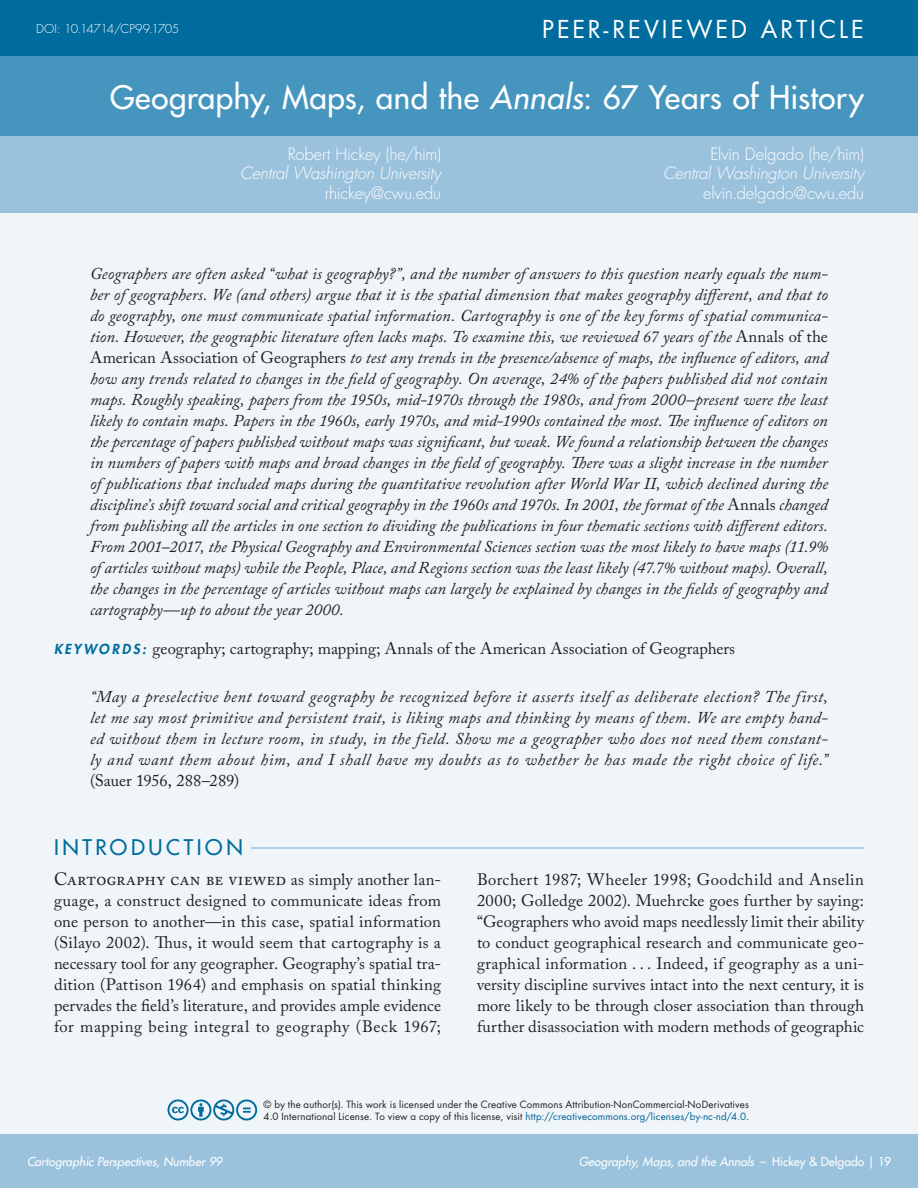
<style>
.page{position:relative;width:918px;height:1188px;background:#fff}
.page>*{position:absolute;margin:0;border:0;box-sizing:border-box;transform-origin:0 0}
.Article_Title{font:500 31.5px "Futura Std";letter-spacing:.01em;color:#fff}
.t1{font:24px "Futura Std";letter-spacing:.12em;color:#fff}
.Greater_Header{font:500 21px "Futura Std";letter-spacing:.17em;color:#006b9d}
.Main_Body_Text{font:18px "Adobe Caslon Pro";letter-spacing:.01em;color:#231f20}
.Abstract{font:italic 16.5px/21px "Adobe Caslon Pro";letter-spacing:.02em;color:#231f20;text-align:justify}
.Main_Body_Text-2{font:16.5px/21px "Adobe Caslon Pro";letter-spacing:.02em;color:#231f20;text-align:justify}
.Keywords{font:16.5px "Adobe Caslon Pro";letter-spacing:.02em;color:#231f20}
.Article_Author{font:300 16.5px "Futura Std";letter-spacing:-.005em;color:#fff}
.Article_Author-2{font:italic 300 16.5px "Futura Std";letter-spacing:-.015em;color:#fff}
.t2{font:italic 500 12px "Futura Std";letter-spacing:.005em;color:#fff}
.Article_Author-3{font:300 12px "Futura Std";letter-spacing:-.025em;color:#fff}
.t3{font:9.75px/12.8px "Futura Std";letter-spacing:.015em;color:#231f20}
.s1{font-style:italic}
.s2{font-style:normal}
.s3{font-family:"Futura Std";font-weight:800;font-style:italic;font-size:13.5px;color:#006b9d}
.s4{font-size:16.5px}
.s5{color:#006295}
</style>
<div class="page">
<div style="left:0;top:1134px;width:918px;height:54px;background:#9bc2dc"></div>
<div style="left:0;top:0;width:918px;height:1134px;background:#eff5f9"></div>
<div style="left:0;top:56px;width:918px;height:80px;background:#4595be"></div>
<div style="left:0;top:136px;width:918px;height:77px;background:#9bc2dc"></div>
<div style="left:0;top:0;width:918px;height:56px;background:#006b9d"></div>
<hr style="left:54px;top:847px;width:810px;height:2px;background:#9bc2dc">
<hr style="left:54px;top:847px;width:197px;height:3px;background:#eff5f9">
<svg style="left:168px;top:1099px;width:89px;height:22px"></svg>
<p class="Article_Author-3" style="left:36px;top:21px;width:145px">DOI: 10.14714/CP99.1705</p>
<p class="t1" style="left:542px;top:14px;width:323px">PEER-REVIEWED ARTICLE</p>
<p class="Article_Title" style="left:110px;top:77px;width:755px">Geography, Maps, and the <span class="s1">Annals</span>: 67 Years of History</p>
<p class="Article_Author" style="left:288px;top:144px;width:155px">Robert Hickey (he/him)</p>
<p class="Article_Author-2" style="left:240px;top:163px;width:202px">Central Washington University</p>
<p class="Article_Author" style="left:325px;top:183px;width:118px">rhickey@cwu.edu</p>
<p class="Article_Author" style="left:710px;top:144px;width:155px">Elvin Delgado (he/him)</p>
<p class="Article_Author-2" style="left:663px;top:163px;width:202px">Central Washington University</p>
<p class="Article_Author" style="left:703px;top:183px;width:162px">elvin.delgado@cwu.edu</p>
<p class="Abstract" style="left:90px;top:263px;width:740px">Geographers are often asked “what is geography?”, and the number of answers to this question nearly equals the num&shy;ber of geographers. We (and others) argue that it is the spatial dimension that makes geography different, and that to do geography, one must communicate spatial information. Cartography is one of the key forms of spatial communica&shy;tion. However, the geographic literature often lacks maps. To examine this, we reviewed 67 years of the <span class="s2">Annals of the American Association of Geographers</span> to test any trends in the presence/absence of maps, the influence of editors, and how any trends related to changes in the field of geography. On average, 24% of the papers published did not contain maps. Roughly speaking, papers from the 1950s, mid-1970s through the 1980s, and from 2000–present were the least likely to contain maps. Papers in the 1960s, early 1970s, and mid-1990s contained the most. The influence of editors on the percentage of papers published without maps was significant, but weak. We found a relationship between the changes in numbers of papers with maps and broad changes in the field of geography. There was a slight increase in the number of publications that included maps during the quantitative revolution after World War II, which declined during the discipline’s shift toward social and critical geography in the 1960s and 1970s. In 2001, the format of the <span class="s2">Annals</span> changed from publishing all the articles in one section to dividing the publications in four thematic sections with different editors.<br>From 2001–2017, the Physical Geography and Environmental Sciences section was the most likely to have maps (11.9% of articles without maps) while the People, Place, and Regions section was the least likely (47.7% without maps). Overall, the changes in the percentage of articles without maps can largely be explained by changes in the fields of geography and cartography—up to about the year 2000.</p>
<p class="Keywords" style="left:54px;top:638px;width:683px"><span class="s3">KEY WO R D S :</span> geography; cartography; mapping; Annals of the American Association of Geographers</p>
<p class="Abstract" style="left:90px;top:686px;width:740px">“May a preselective bent toward geography be recognized before it asserts itself as deliberate election? The first, let me say most primitive and persistent trait, is liking maps and thinking by means of them. We are empty hand&shy;ed without them in lecture room, in study, in the field. Show me a geographer who does not need them constant&shy;ly and want them about him, and I shall have my doubts as to whether he has made the right choice of life.” <span class="s2">(Sauer 1956, 288–289)</span></p>
<p class="Greater_Header" style="left:54px;top:834px;width:190px">INTRODUCTION</p>
<p class="Main_Body_Text" style="left:54px;top:868px;width:389px">Cartography can be viewed <span class="s4">as simply another lan-</span></p>
<p class="Main_Body_Text-2" style="left:54px;top:890px;width:389px">guage, a construct designed to communicate ideas from one person to another—in this case, spatial information (Silayo 2002). Thus, it would seem that cartography is a necessary tool for any geographer. Geography’s spatial tra&shy;dition (Pattison 1964) and emphasis on spatial thinking pervades the field’s literature, and provides ample evidence for mapping being integral to geography (Beck 1967;</p>
<p class="Main_Body_Text-2" style="left:477px;top:869px;width:389px">Borchert 1987; Wheeler 1998; Goodchild and Anselin 2000; Golledge 2002). Muehrcke goes further by saying: “Geographers who avoid maps needlessly limit their ability to conduct geographical research and communicate geo&shy;graphical information . . . Indeed, if geography as a uni&shy;versity discipline survives intact into the next century, it is more likely to be through closer association than through further disassociation with modern methods of geographic</p>
<p class="t2" style="left:27px;top:1154px;width:197px">Cartographic Perspectives, Number 99</p>
<p class="t3" style="left:264px;top:1098px;width:487px">© by the author(s). This work is licensed under the Creative Commons Attribution-NonCommercial-NoDerivatives<br>4.0 International License. To view a copy of this license, visit <span class="s5">http://creativecommons.org/licenses/by-nc-nd/4.0</span>.</p>
<p class="t2" style="left:579px;top:1154px;width:314px">Geography, Maps, and the Annals <span class="s2">– Hickey &amp; Delgado | 19</span></p>
</div>
